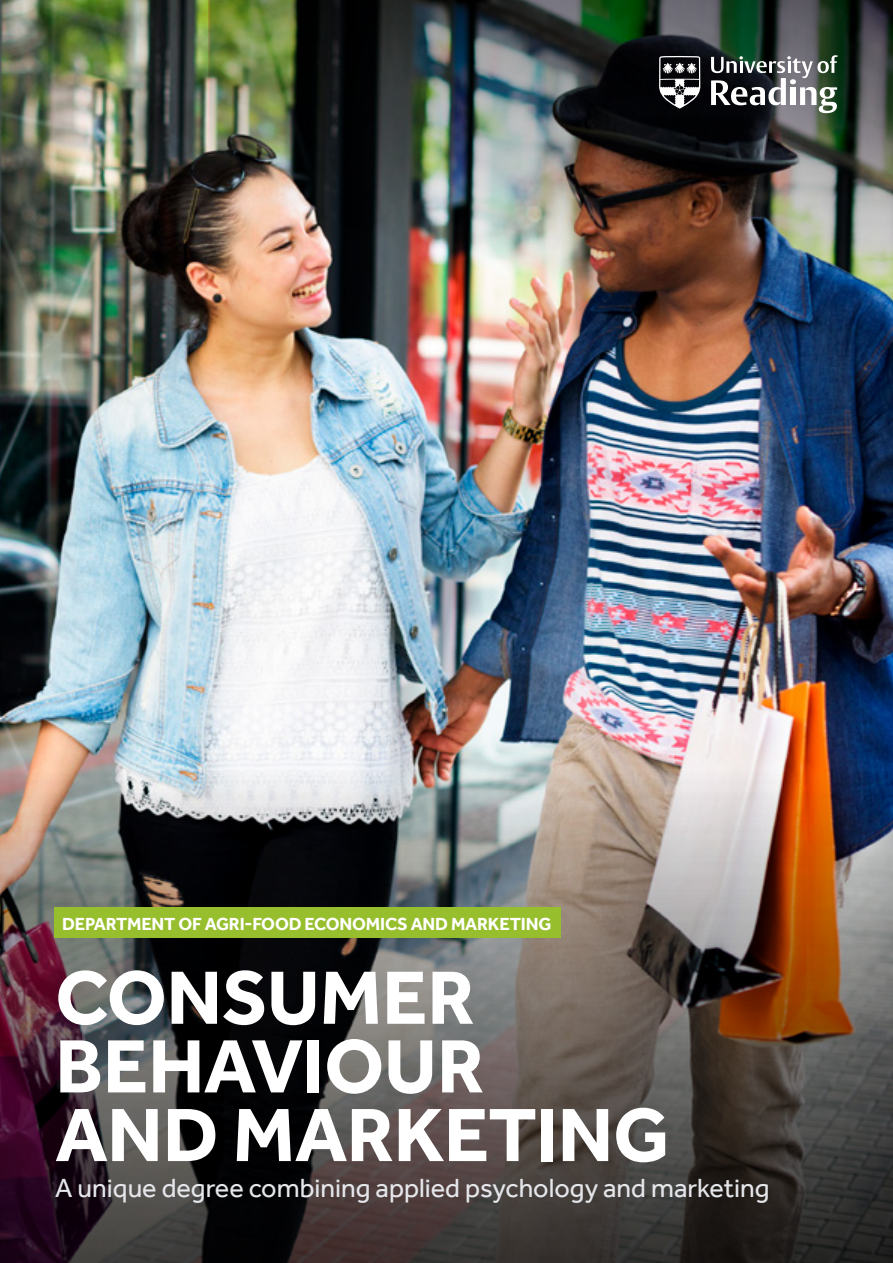
<style>
.page{position:relative;width:893px;height:1263px;background:#fff}
.page>*{position:absolute;margin:0;border:0;box-sizing:border-box;transform-origin:0 0}
.t1{font:700 78px/68.7px "Effra";letter-spacing:-.005em;color:#fff}
.t2{font:27px "Effra";color:#e5e6ea}
.t3{font:700 18px "Effra";letter-spacing:-.01em;color:#fff}
</style>
<div class="page">
<img style="left:0;top:0;width:893px;height:632px">
<img style="left:0;top:632px;width:893px;height:631px">
<img style="left:208px;top:0;width:685px;height:420px">
<svg style="left:711px;top:55px;width:127px;height:58px"></svg>
<svg style="left:659px;top:56px;width:41px;height:53px"></svg>
<div style="left:55px;top:908px;width:506px;height:30px;background:#96be2d"></div>
<p class="t3" style="left:62px;top:913px;width:491px">DEPARTMENT OF AGRI-FOOD ECONOMICS AND MARKETING</p>
<h1 class="t1" style="left:55px;top:962px;width:616px">CONSUMER<br>BEHAVIOUR<br>AND MARKETING</h1>
<p class="t2" style="left:55px;top:1172px;width:716px">A unique degree combining applied psychology and marketing</p>
</div>
